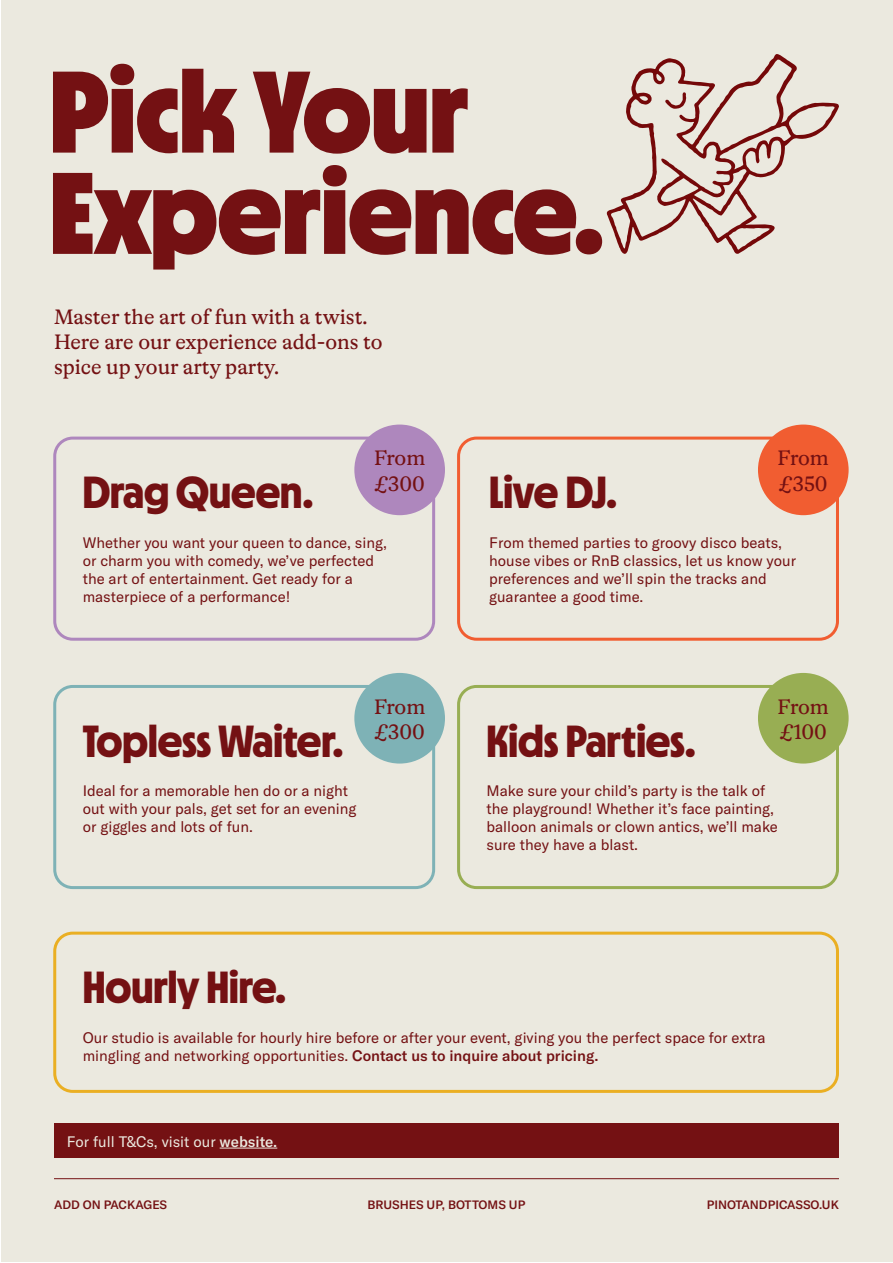
<style>
.page{position:relative;width:893px;height:1263px;background:#fff}
.page>*{position:absolute;margin:0;border:0;box-sizing:border-box;transform-origin:0 0}
.t1{font:900 115.95px/101.2px "MD Nichrome";color:#741113}
.t2{font:700 45px "MD Nichrome";color:#741113}
.t3{font:21px/25.2px "Romek Rounded";color:#741113}
.t4{font:15px/18px "GT America";color:#741113}
.t5{font:15px "GT America";color:#ebe9df}
.t6{font:500 12px "GT America";color:#741113}
.s1{font-weight:500}
</style>
<div class="page">
<div style="left:1px;top:0;width:892px;height:1262px;background:#ebe9df"></div>
<div style="left:53px;top:437px;width:382px;height:204px;border:3px solid #ae87bd;border-radius:18px"></div>
<div style="left:53px;top:685px;width:382px;height:204px;border:3px solid #7eb2b6;border-radius:18px"></div>
<div style="left:53px;top:932px;width:786px;height:161px;border:3px solid #eaaf23;border-radius:18px"></div>
<div style="left:457px;top:685px;width:382px;height:204px;border:3px solid #98ae53;border-radius:18px"></div>
<div style="left:457px;top:437px;width:382px;height:204px;border:3px solid #f15d31;border-radius:18px"></div>
<svg style="left:607px;top:54px;width:232px;height:200px"></svg>
<div style="left:54px;top:1123px;width:785px;height:35px;background:#741113"></div>
<hr style="left:220px;top:1148px;width:57px;height:1px;background:#ebe9df">
<div style="left:354px;top:673px;width:91px;height:90px;background:#7eb2b6;border-radius:50%"></div>
<div style="left:354px;top:425px;width:91px;height:90px;background:#ae87bd;border-radius:50%"></div>
<div style="left:758px;top:425px;width:91px;height:90px;background:#f15d31;border-radius:50%"></div>
<div style="left:758px;top:673px;width:91px;height:90px;background:#98ae53;border-radius:50%"></div>
<hr style="left:54px;top:1178px;width:785px;height:1px;background:#741113">
<h1 class="t1" style="left:50px;top:56px;width:556px">Pick Your<br>Experience.</h1>
<h3 class="t3" style="left:54px;top:305px;width:330px">Master the art of fun with a twist.<br>Here are our experience add-ons to spice up your arty party.</h3>
<h3 class="t3" style="left:374px;top:446px;width:53px">From £300</h3>
<h3 class="t3" style="left:778px;top:446px;width:53px">From £350</h3>
<h2 class="t2" style="left:489px;top:465px;width:130px">Live DJ.</h2>
<p class="t4" style="left:489px;top:533px;width:308px">From themed parties to groovy disco beats, house vibes or RnB classics, let us know your preferences and we’ll spin the tracks and guarantee a good time.</p>
<h2 class="t2" style="left:83px;top:465px;width:232px">Drag Queen.</h2>
<p class="t4" style="left:83px;top:533px;width:306px">Whether you want your queen to dance, sing, or charm you with comedy, we’ve perfected the art of entertainment. Get ready for a masterpiece of a performance!</p>
<h2 class="t2" style="left:83px;top:713px;width:263px">Topless Waiter.</h2>
<p class="t4" style="left:83px;top:782px;width:275px">Ideal for a memorable hen do or a night out with your pals, get set for an evening or giggles and lots of fun.</p>
<h3 class="t3" style="left:374px;top:694px;width:53px">From £300</h3>
<h3 class="t3" style="left:778px;top:694px;width:53px">From £100</h3>
<h2 class="t2" style="left:486px;top:713px;width:211px">Kids Parties.</h2>
<p class="t4" style="left:486px;top:782px;width:293px">Make sure your child’s party is the talk of the playground! Whether it’s face painting, balloon animals or clown antics, we’ll make sure they have a blast.</p>
<h2 class="t2" style="left:83px;top:960px;width:205px">Hourly Hire.</h2>
<p class="t4" style="left:83px;top:1028px;width:684px">Our studio is available for hourly hire before or after your event, giving you the perfect space for extra mingling and networking opportunities. <span class="s1">Contact us to inquire about pricing.</span></p>
<p class="t5" style="left:67px;top:1132px;width:212px">For full T&amp;Cs, visit our <span class="s1">website.</span></p>
<p class="t6" style="left:54px;top:1197px;width:115px">ADD ON PACKAGES</p>
<p class="t6" style="left:368px;top:1197px;width:159px">BRUSHES UP, BOTTOMS UP</p>
<p class="t6" style="left:707px;top:1197px;width:134px">PINOTANDPICASSO.UK</p>
</div>
